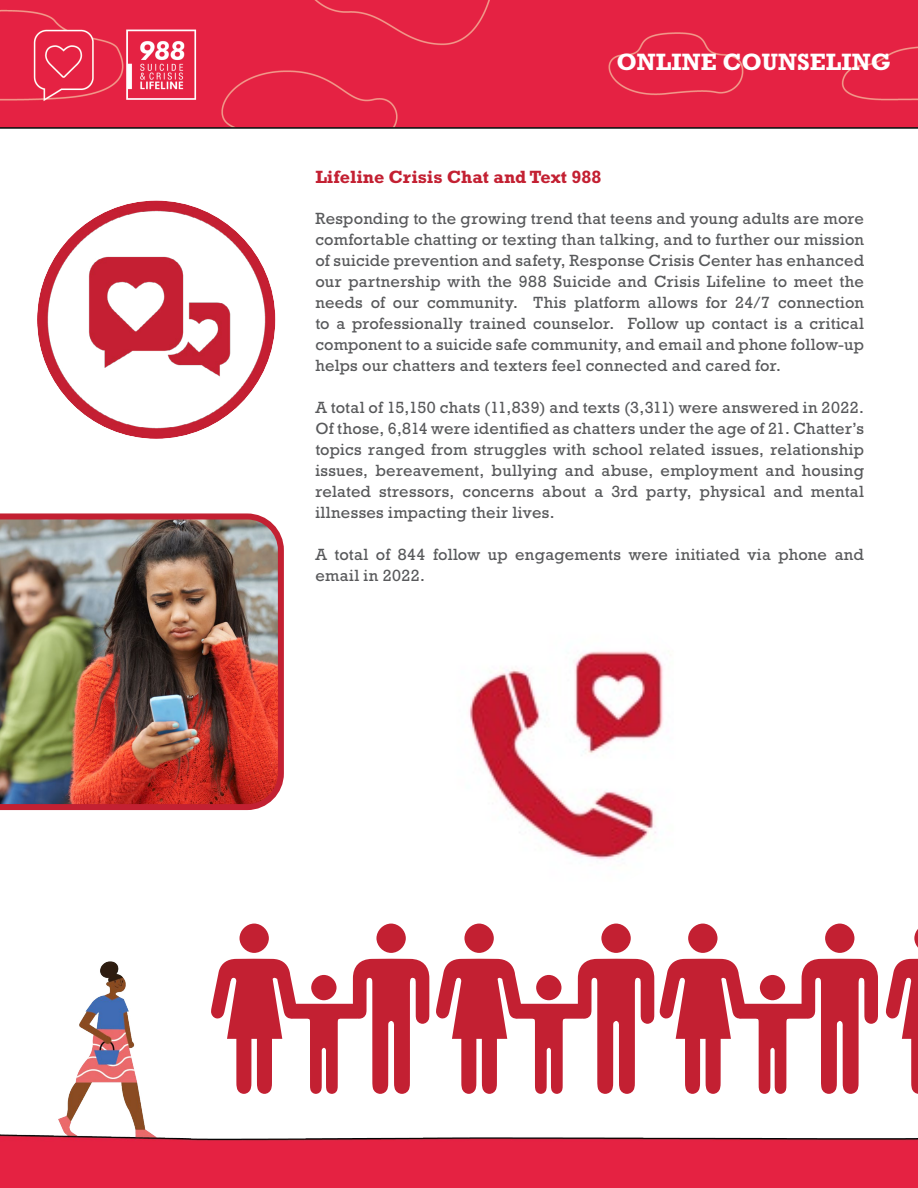
<style>
.page{position:relative;width:918px;height:1188px;background:#fff}
.page>*{position:absolute;margin:0;border:0;box-sizing:border-box;transform-origin:0 0}
.t1{font:700 24px "Rockwell Std";color:#fff}
.t2{font:700 18px "Rockwell Std";color:#c32032}
.t3{font:16.5px/21px "Rockwell Std";letter-spacing:.015em;color:#58595b;text-align:justify}
</style>
<div class="page">
<div style="left:0;top:0;width:918px;height:129px;background:#e52243"></div>
<img style="left:0;top:513px;width:284px;height:297px">
<img style="left:37px;top:201px;width:238px;height:238px;border-radius:119px">
<div style="left:28px;top:192px;width:256px;height:255px;border:9px solid #fff;border-radius:50%"></div>
<img style="left:430px;top:607px;width:284px;height:284px;border-radius:142px">
<div style="left:421px;top:598px;width:302px;height:302px;border:9px solid #fff;border-radius:50%"></div>
<div style="left:376px;top:924px;width:30px;height:29px;background:#c32032;border-radius:50%"></div>
<div style="left:239px;top:924px;width:30px;height:29px;background:#c32032;border-radius:50%"></div>
<div style="left:601px;top:924px;width:30px;height:29px;background:#c32032;border-radius:50%"></div>
<div style="left:464px;top:924px;width:30px;height:29px;background:#c32032;border-radius:50%"></div>
<div style="left:825px;top:924px;width:30px;height:29px;background:#c32032;border-radius:50%"></div>
<div style="left:688px;top:924px;width:30px;height:29px;background:#c32032;border-radius:50%"></div>
<svg style="left:914px;top:929px;width:4px;height:19px"></svg>
<img style="left:0;top:958px;width:918px;height:230px">
<h1 class="t1" style="left:616px;top:48px;width:276px">ONLINE COUNSELING</h1>
<p class="t2" style="left:315px;top:167px;width:288px">Lifeline Crisis Chat and Text 988</p>
<p class="t3" style="left:315px;top:207px;width:550px">Responding to the growing trend that teens and young adults are more comfortable chatting or texting than talking, and to further our mission of suicide prevention and safety, Response Crisis Center has enhanced our partnership with the 988 Suicide and Crisis Lifeline to meet the needs of our community. This platform allows for 24/7 connection to a professionally trained counselor. Follow up contact is a critical component to a suicide safe community, and email and phone follow-up helps our chatters and texters feel connected and cared for.</p>
<p class="t3" style="left:315px;top:397px;width:550px">A total of 15,150 chats (11,839) and texts (3,311) were answered in 2022.<br>Of those, 6,814 were identified as chatters under the age of 21. Chatter’s topics ranged from struggles with school related issues, relationship issues, bereavement, bullying and abuse, employment and housing related stressors, concerns about a 3rd party, physical and mental illnesses impacting their lives.</p>
<p class="t3" style="left:315px;top:544px;width:550px">A total of 844 follow up engagements were initiated via phone and email in 2022.</p>
</div>
